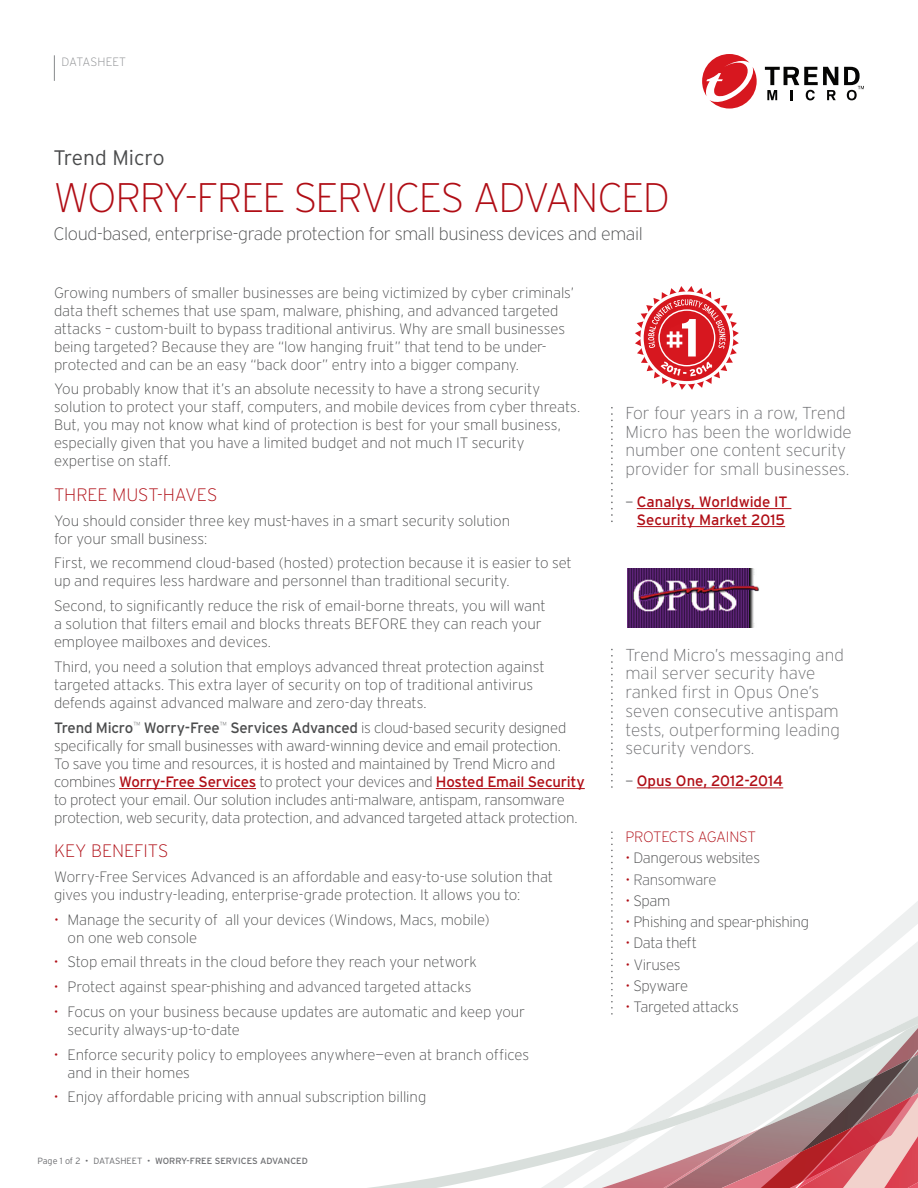
<style>
.page{position:relative;width:918px;height:1188px;background:#fff}
.page>*{position:absolute;margin:0;border:0;box-sizing:border-box;transform-origin:0 0}
.t1{font:200 41.25px "Interstate";letter-spacing:-.04em;color:#b00d15}
.t2{font:300 21px "Interstate";color:#4b4c4d}
.t3{font:200 18px "Interstate";letter-spacing:-.02em;color:#4b4c4d}
.t4{font:200 18px "Interstate";letter-spacing:-.005em;color:#b00d15}
.t5{font:200 17.25px/18.8px "Interstate";color:#6c6d70}
.t6{font:200 15px/18px "Interstate";letter-spacing:-.005em;color:#4b4c4d}
.t7{font:200 15px "Interstate";letter-spacing:-.025em;color:#4b4c4d}
.t8{font:15px/18px "Interstate";letter-spacing:-.005em;color:#b00d15;text-align:center}
.t9{font:200 15px "Interstate";letter-spacing:-.025em;color:#b00d15}
.t10{font:200 15px "Interstate";letter-spacing:-.025em;color:#57585a}
.t11{font:200 15px "Interstate";letter-spacing:-.035em;color:#4b4c4d}
.t12{font:200 12px "Interstate";letter-spacing:.005em;color:#87898c}
.t13{font:9px "Interstate";color:#6c6d70}
.s1{font-weight:400}
.s2{font-weight:400;color:#b00d15}
.s3{color:#b00d15}
.s4{font-weight:300}
.s5{font-weight:300;font-size:13.5px;color:#6c6d70}
</style>
<div class="page">
<svg style="left:119px;top:787px;width:799px;height:401px"></svg>
<svg style="left:54px;top:55px;width:1px;height:26px"></svg>
<svg style="left:765px;top:67px;width:73px;height:33px"></svg>
<svg style="left:844px;top:67px;width:20px;height:33px"></svg>
<svg style="left:702px;top:54px;width:55px;height:55px"></svg>
<img style="left:627px;top:568px;width:132px;height:59px">
<hr style="left:119px;top:788px;width:137px;height:1px;background:#b00d15">
<hr style="left:436px;top:788px;width:149px;height:1px;background:#b00d15">
<svg style="left:611px;top:408px;width:2px;height:113px"></svg>
<svg style="left:611px;top:649px;width:2px;height:138px"></svg>
<svg style="left:611px;top:832px;width:2px;height:182px"></svg>
<hr style="left:637px;top:508px;width:154px;height:1px;background:#b00d15">
<hr style="left:637px;top:526px;width:148px;height:1px;background:#b00d15">
<hr style="left:637px;top:788px;width:146px;height:1px;background:#b00d15">
<svg style="left:635px;top:286px;width:104px;height:104px"></svg>
<p class="t12" style="left:62px;top:55px;width:66px">DATASHEET</p>
<h2 class="t2" style="left:53px;top:145px;width:113px">Trend Micro</h2>
<h1 class="t1" style="left:53px;top:172px;width:618px">WORRY-FREE SERVICES ADVANCED</h1>
<p class="t3" style="left:53px;top:222px;width:591px">Cloud-based, enterprise-grade protection for small business devices and email</p>
<p class="t6" style="left:54px;top:283px;width:522px">Growing numbers of smaller businesses are being victimized by cyber criminals’ data theft schemes that use spam, malware, phishing, and advanced targeted attacks – custom-built to bypass traditional antivirus. Why are small businesses being targeted? Because they are “low hanging fruit” that tend to be under&shy;protected and can be an easy “back door” entry into a bigger company.</p>
<p class="t6" style="left:54px;top:380px;width:528px">You probably know that it’s an absolute necessity to have a strong security solution to protect your staff, computers, and mobile devices from cyber threats.<br>But, you may not know what kind of protection is best for your small business, especially given that you have a limited budget and not much IT security expertise on staff.</p>
<p class="t4" style="left:54px;top:484px;width:165px">THREE MUST-HAVES</p>
<p class="t6" style="left:54px;top:511px;width:458px">You should consider three key must-haves in a smart security solution for your small business:</p>
<p class="t6" style="left:54px;top:554px;width:519px">First, we recommend cloud-based (hosted) protection because it is easier to set up and requires less hardware and personnel than traditional security.</p>
<p class="t6" style="left:54px;top:597px;width:493px">Second, to significantly reduce the risk of email-borne threats, you will want a solution that filters email and blocks threats BEFORE they can reach your employee mailboxes and devices.</p>
<p class="t6" style="left:54px;top:657px;width:492px">Third, you need a solution that employs advanced threat protection against targeted attacks. This extra layer of security on top of traditional antivirus defends against advanced malware and zero-day threats.</p>
<p class="t6" style="left:54px;top:718px;width:532px"><span class="s1">Trend Micro</span><sup>™</sup> <span class="s1">Worry-Free</span><sup>™</sup> <span class="s1">Services Advanced</span> is cloud-based security designed specifically for small businesses with award-winning device and email protection.<br>To save you time and resources, it is hosted and maintained by Trend Micro and combines <span class="s2">Worry-Free Services</span> to protect your devices and <span class="s2">Hosted Email Security </span>to protect your email. Our solution includes anti-malware, antispam, ransomware protection, web security, data protection, and advanced targeted attack protection.</p>
<p class="t4" style="left:54px;top:840px;width:116px">KEY BENEFITS</p>
<p class="t6" style="left:54px;top:867px;width:501px">Worry-Free Services Advanced is an affordable and easy-to-use solution that gives you industry-leading, enterprise-grade protection. It allows you to:</p>
<p class="t6" style="left:67px;top:910px;width:424px;text-indent:-13px"><span class="s3">•</span> Manage the security of all your devices (Windows, Macs, mobile) on one web console</p>
<p class="t6" style="left:54px;top:953px;width:425px"><span class="s3">•</span> Stop email threats in the cloud before they reach your network</p>
<p class="t6" style="left:54px;top:978px;width:419px"><span class="s3">•</span> Protect against spear-phishing and advanced targeted attacks</p>
<p class="t6" style="left:67px;top:1002px;width:459px;text-indent:-14px"><span class="s3">•</span> Focus on your business because updates are automatic and keep your security always-up-to-date</p>
<p class="t6" style="left:67px;top:1045px;width:463px;text-indent:-14px"><span class="s3">•</span> Enforce security policy to employees anywhere—even at branch offices and in their homes</p>
<p class="t6" style="left:54px;top:1088px;width:374px"><span class="s3">•</span> Enjoy affordable pricing with annual subscription billing</p>
<p class="t13" style="left:38px;top:1155px;width:272px"><span class="s4">Page 1 of 2 • DATASHEET •</span> WORRY-FREE SERVICES ADVANCED</p>
<p class="t5" style="left:626px;top:403px;width:228px">For four years in a row, Trend<br>Micro has been the worldwide number one content security provider for small businesses.</p>
<p class="t8" style="left:626px;top:492px;width:164px"><span class="s5">—</span> Canalys, Worldwide IT<br>Security Market 2015</p>
<p class="t5" style="left:626px;top:645px;width:220px">Trend Micro’s messaging and mail server security have ranked first in Opus One’s seven consecutive antispam tests, outperforming leading security vendors.</p>
<p class="t8" style="left:626px;top:771px;width:159px"><span class="s5">—</span> Opus One, 2012-2014</p>
<p class="t9" style="left:625px;top:828px;width:132px">PROTECTS AGAINST</p>
<p class="t7" style="left:625px;top:849px;width:136px"><span class="s3">•</span> Dangerous websites</p>
<p class="t10" style="left:625px;top:870px;width:93px"><span class="s3">•</span> Ransomware</p>
<p class="t6" style="left:625px;top:892px;width:46px"><span class="s3">•</span> Spam</p>
<p class="t7" style="left:625px;top:913px;width:185px"><span class="s3">•</span> Phishing and spear-phishing</p>
<p class="t7" style="left:625px;top:934px;width:73px"><span class="s3">•</span> Data theft</p>
<p class="t7" style="left:625px;top:955px;width:56px"><span class="s3">•</span> Viruses</p>
<p class="t11" style="left:625px;top:977px;width:64px"><span class="s3">•</span> Spyware</p>
<p class="t7" style="left:625px;top:998px;width:115px"><span class="s3">•</span> Targeted attacks</p>
</div>
